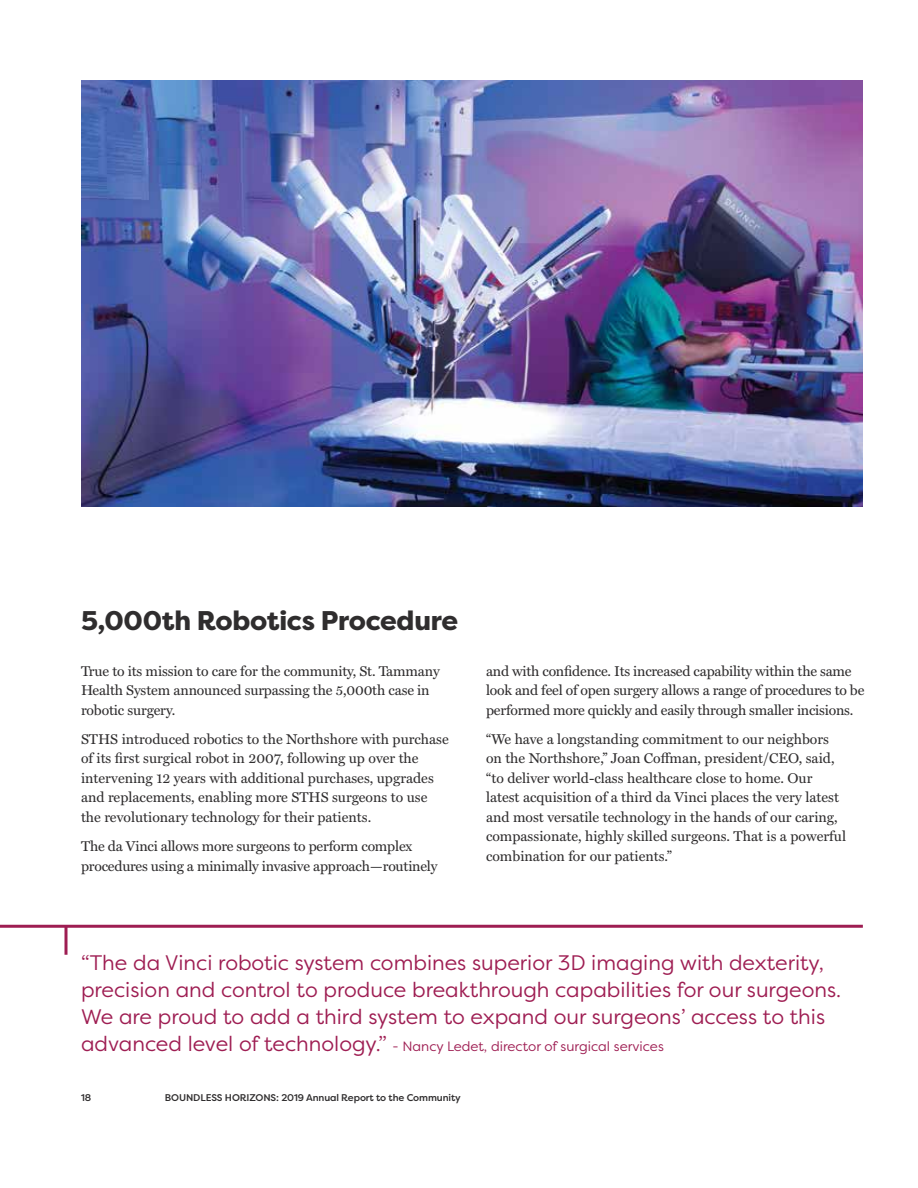
<style>
.page{position:relative;width:918px;height:1188px;background:#fff}
.page>*{position:absolute;margin:0;border:0;box-sizing:border-box;transform-origin:0 0}
.t1{font:800 27px "Filson Pro";letter-spacing:-.01em;color:#2f2d2e}
.t2{font:21px/27px "Filson Pro";color:#9e1d52}
.t3{font:14.25px/19.5px "Miller Text";color:#2f2d2e}
.t4{font:13.5px "Filson Pro";color:#9e1d52}
.t5{font:500 9.75px "Filson Pro";letter-spacing:-.01em;color:#2f2d2e}
.s1{font-size:21px}
</style>
<div class="page">
<hr style="left:0;top:925px;width:863px;height:3px;background:#9e1d52">
<svg style="left:64px;top:927px;width:4px;height:28px"></svg>
<img style="left:81px;top:81px;width:782px;height:425px">
<h1 class="t1" style="left:81px;top:603px;width:379px">5,000th Robotics Procedure</h1>
<p class="t3" style="left:81px;top:660px;width:360px">True to its mission to care for the community, St. Tammany<br>Health System announced surpassing the 5,000th case in robotic surgery.</p>
<p class="t3" style="left:81px;top:728px;width:369px">STHS introduced robotics to the Northshore with purchase of its first surgical robot in 2007, following up over the intervening 12 years with additional purchases, upgrades and replacements, enabling more STHS surgeons to use the revolutionary technology for their patients.</p>
<p class="t3" style="left:81px;top:836px;width:358px">The da Vinci allows more surgeons to perform complex procedures using a minimally invasive approach—routinely</p>
<p class="t3" style="left:486px;top:660px;width:380px">and with confidence. Its increased capability within the same look and feel of open surgery allows a range of procedures to be performed more quickly and easily through smaller incisions.</p>
<p class="t3" style="left:486px;top:728px;width:362px">“We have a longstanding commitment to our neighbors on the Northshore,” Joan Coffman, president/CEO, said, “to deliver world-class healthcare close to home. Our latest acquisition of a third da Vinci places the very latest and most versatile technology in the hands of our caring, compassionate, highly skilled surgeons. That is a powerful combination for our patients.”</p>
<h2 class="t2" style="left:81px;top:949px;width:762px">“The da Vinci robotic system combines superior 3D imaging with dexterity, precision and control to produce breakthrough capabilities for our surgeons.<br>We are proud to add a third system to expand our surgeons’ access to this</h2>
<p class="t4" style="left:81px;top:1037px;width:584px"><span class="s1">advanced level of technology.”</span> - Nancy Ledet, director of surgical services</p>
<p class="t5" style="left:81px;top:1091px;width:12px">18</p>
<p class="t5" style="left:165px;top:1091px;width:297px">BOUNDLESS HORIZONS: 2019 Annual Report to the Community</p>
</div>
